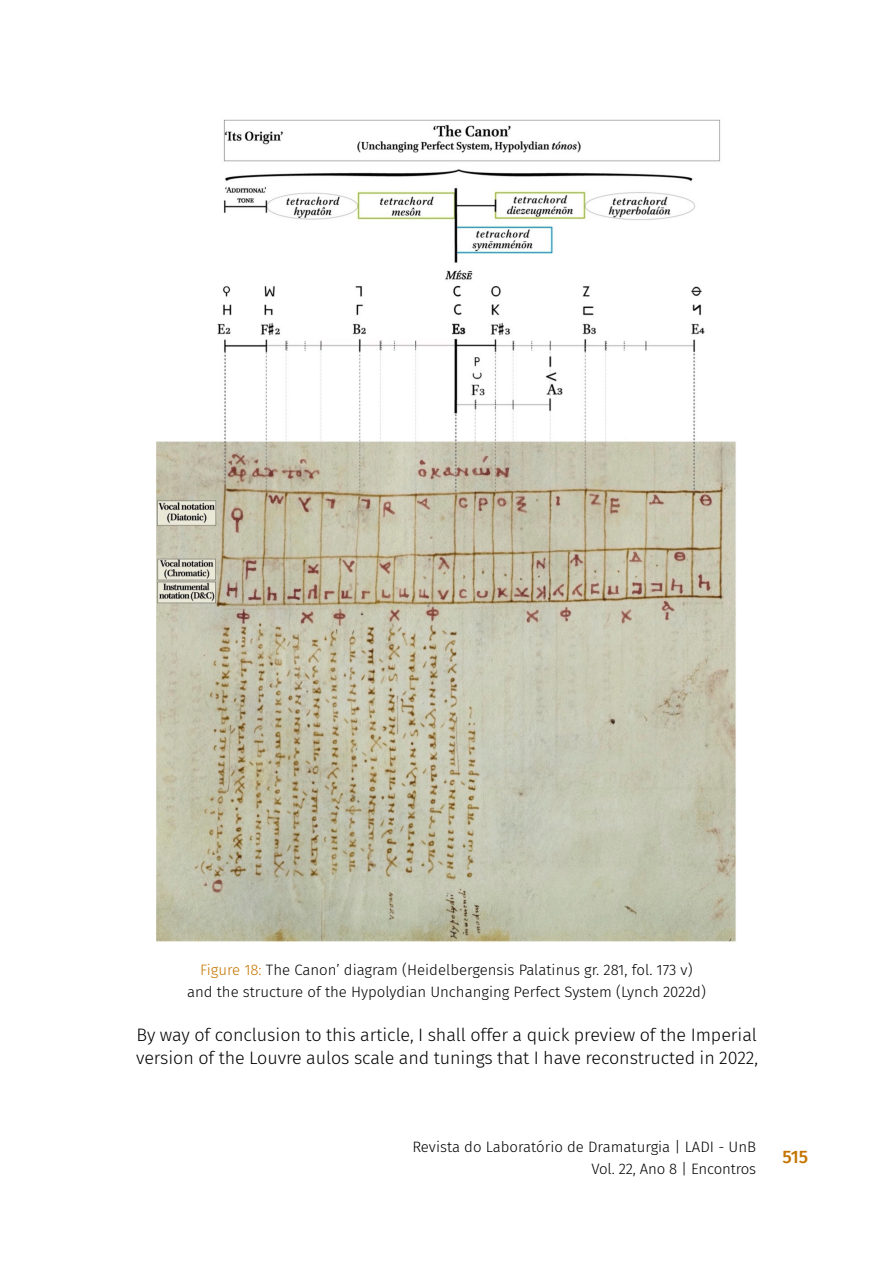
<style>
.page{position:relative;width:893px;height:1263px;background:#fff}
.page>*{position:absolute;margin:0;border:0;box-sizing:border-box;transform-origin:0 0}
.t1{font:300 18px/22.2px "Fira Sans";letter-spacing:-.005em;color:#000}
.t2{font:500 18px "Fira Sans";color:#c57500}
.t3{font:300 15px/22.2px "Fira Sans";color:#000;text-align:right}
.s1{color:#c57500}
</style>
<div class="page">
<img style="left:157px;top:119px;width:579px;height:823px">
<p class="t3" style="left:187px;top:958px;width:520px;text-align:center"><span class="s1">Figure 18:</span> The Canon’ diagram (Heidelbergensis Palatinus gr. 281, fol. 173 v) and the structure of the Hypolydian Unchanging Perfect System (Lynch 2022d)</p>
<p class="t1" style="left:136px;top:1024px;width:624px">By way of conclusion to this article, I shall offer a quick preview of the Imperial version of the Louvre aulos scale and tunings that I have reconstructed in 2022,</p>
<p class="t3" style="left:412px;top:1136px;width:345px">Revista do Laboratório de Dramaturgia | LADI - UnB<br>Vol. 22, Ano 8 | Encontros</p>
<p class="t2" style="left:782px;top:1142px;width:27px">515</p>
</div>
